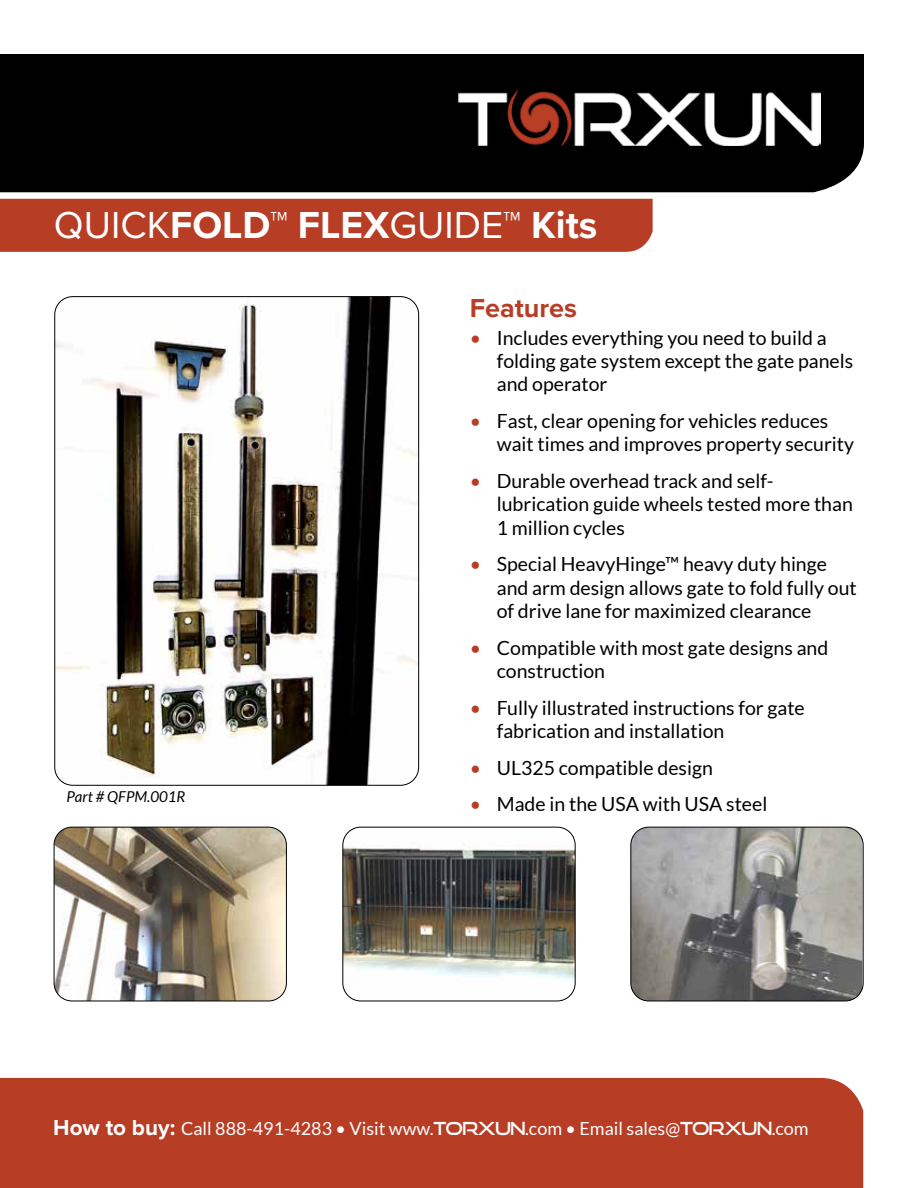
<style>
.page{position:relative;width:918px;height:1188px;background:#fff}
.page>*{position:absolute;margin:0;border:0;box-sizing:border-box;transform-origin:0 0}
.t1{font:700 39px "Proxima Nova";color:#fff}
.t2{font:700 27px "Proxima Nova";color:#b73d25}
.t3{font:19.5px/23.2px "Lato";color:#000}
.t4{font:18px "Lato";color:#fff}
.t5{font:italic 15px "Lato";color:#000}
.s1{font-weight:400}
.s2{color:#b73d25}
.s3{font-family:"Proxima Nova";font-weight:700;font-size:22.5px}
.s4{font-family:"Good Times Rg"}
</style>
<div class="page">
<div style="left:0;top:1078px;width:863px;height:110px;background:#b73d25"></div>
<div style="left:0;top:199px;width:653px;height:53px;background:#b73d25"></div>
<div style="left:0;top:54px;width:864px;height:139px;background:#000"></div>
<img style="left:458px;top:90px;width:362px;height:56px">
<img style="left:55px;top:297px;width:364px;height:488px">
<img style="left:54px;top:827px;width:232px;height:174px">
<div style="left:54px;top:827px;width:233px;height:174px;border:1px solid #000;border-radius:18px"></div>
<img style="left:343px;top:827px;width:232px;height:174px">
<div style="left:343px;top:827px;width:232px;height:174px;border:1px solid #000;border-radius:18px"></div>
<img style="left:631px;top:827px;width:231px;height:174px">
<div style="left:631px;top:827px;width:232px;height:174px;border:1px solid #000;border-radius:18px"></div>
<h1 class="t1" style="left:54px;top:196px;width:545px"><span class="s1">QUICK</span>FOLD™ FLEX<span class="s1">GUIDE</span>™ Kits</h1>
<p class="t5" style="left:67px;top:788px;width:120px">Part # QFPM.001R</p>
<h2 class="t2" style="left:470px;top:288px;width:109px">Features</h2>
<p class="t3" style="left:497px;top:326px;width:358px;text-indent:-27px"><span class="s2">•</span> Includes everything you need to build a folding gate system except the gate panels and operator</p>
<p class="t3" style="left:497px;top:409px;width:359px;text-indent:-27px"><span class="s2">•</span> Fast, clear opening for vehicles reduces wait times and improves property security</p>
<p class="t3" style="left:497px;top:469px;width:358px;text-indent:-27px"><span class="s2">•</span> Durable overhead track and self&shy;lubrication guide wheels tested more than<br>1 million cycles</p>
<p class="t3" style="left:497px;top:553px;width:362px;text-indent:-27px"><span class="s2">•</span> Special HeavyHinge™ heavy duty hinge and arm design allows gate to fold fully out of drive lane for maximized clearance</p>
<p class="t3" style="left:497px;top:636px;width:333px;text-indent:-27px"><span class="s2">•</span> Compatible with most gate designs and construction</p>
<p class="t3" style="left:497px;top:696px;width:310px;text-indent:-27px"><span class="s2">•</span> Fully illustrated instructions for gate fabrication and installation</p>
<p class="t3" style="left:470px;top:756px;width:245px"><span class="s2">•</span> UL325 compatible design</p>
<p class="t3" style="left:470px;top:793px;width:299px"><span class="s2">•</span> Made in the USA with USA steel</p>
<p class="t4" style="left:53px;top:1118px;width:757px"><span class="s3">How to buy:</span> Call 888-491-4283 • Visit www.<span class="s4">TORXUN</span>.com • Email sales@<span class="s4">TORXUN</span>.com</p>
</div>
